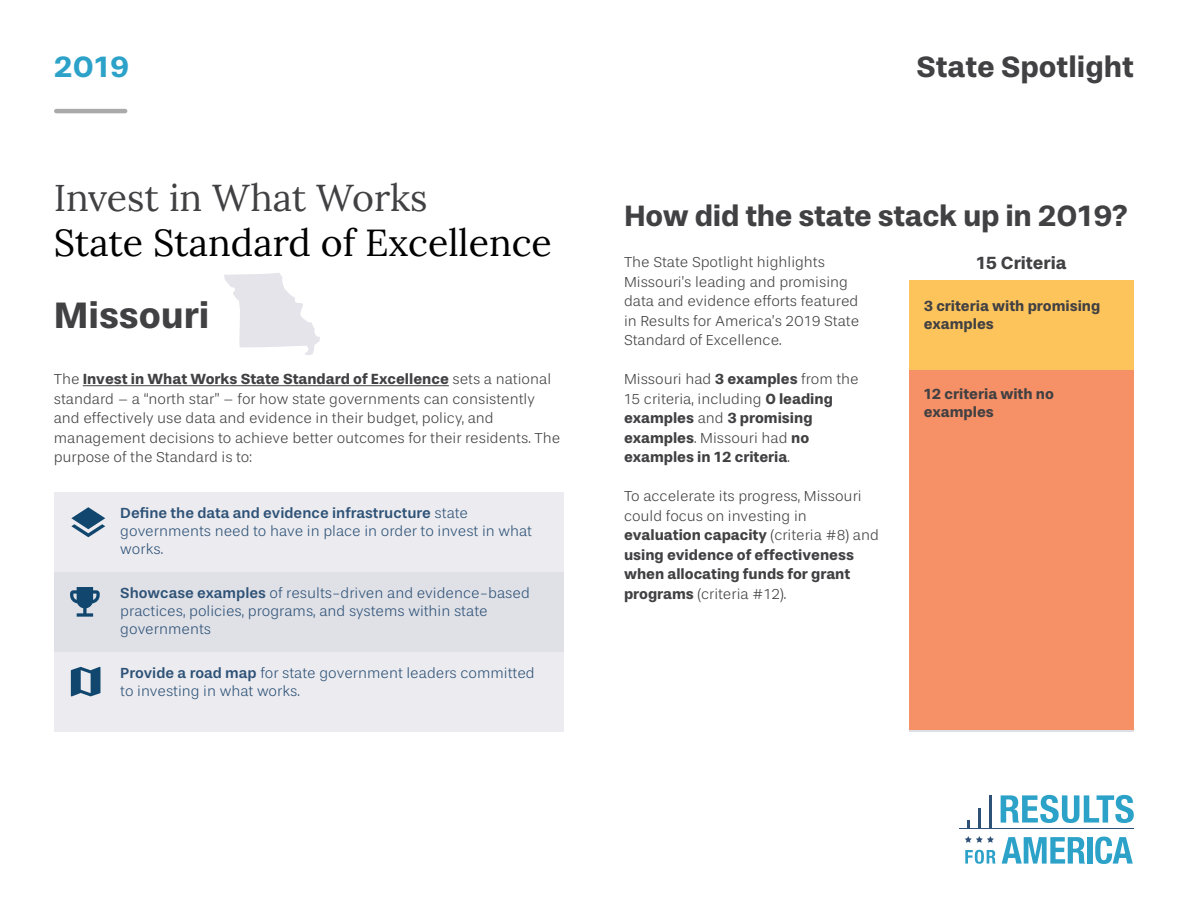
<style>
.page{position:relative;width:1188px;height:918px;background:#fff}
.page>*{position:absolute;margin:0;border:0;box-sizing:border-box;transform-origin:0 0}
.t1{font:37.5px "Lora";color:#000}
.t2{font:37.5px "Lora";color:#414042}
.t3{font:700 37.5px "Stevie Sans";color:#414042}
.t4{font:700 30px "Stevie Sans";letter-spacing:-.01em;color:#414042}
.t5{font:700 30px "Stevie Sans";color:#2da2c9}
.t6{font:700 18px "Stevie Sans";color:#414042}
.t7{font:300 15px/19.5px "Stevie Sans";color:#414042}
.t8{font:300 15px/18px "Stevie Sans";color:#2e5277}
.t9{font:700 15px/19.5px "Stevie Sans";color:#414042}
.s1{font-weight:700}
.s2{font-weight:500}
.s3{font-weight:300}
</style>
<div class="page">
<svg style="left:967px;top:820px;width:3px;height:8px"></svg>
<hr style="left:978px;top:809px;width:3px;height:20px;background:#2e5277">
<hr style="left:989px;top:795px;width:3px;height:34px;background:#2e5277">
<hr style="left:959px;top:828px;width:174px;height:1px;background:#2e5277">
<svg style="left:1001px;top:795px;width:133px;height:28px"></svg>
<svg style="left:1002px;top:837px;width:83px;height:27px"></svg>
<div style="left:1087px;top:837px;width:6px;height:27px;background:#2da2c9"></div>
<svg style="left:1095px;top:837px;width:38px;height:27px"></svg>
<svg style="left:965px;top:836px;width:29px;height:7px"></svg>
<svg style="left:965px;top:850px;width:31px;height:14px"></svg>
<hr style="left:83px;top:385px;width:366px;height:1px;background:#414042">
<hr style="left:56px;top:109px;width:69px;height:4px;background:#aaa">
<div style="left:54px;top:492px;width:510px;height:80px;background:#ececf0"></div>
<div style="left:54px;top:652px;width:510px;height:80px;background:#ececf0"></div>
<div style="left:54px;top:572px;width:510px;height:80px;background:#e0e1e7"></div>
<svg style="left:70px;top:587px;width:30px;height:30px"></svg>
<svg style="left:71px;top:667px;width:29px;height:29px"></svg>
<svg style="left:71px;top:507px;width:34px;height:30px"></svg>
<div style="left:909px;top:370px;width:225px;height:360px;background:#f69066"></div>
<div style="left:909px;top:280px;width:225px;height:90px;background:#fec45c"></div>
<svg style="left:224px;top:273px;width:96px;height:82px"></svg>
<h2 class="t5" style="left:54px;top:50px;width:77px">2019</h2>
<h2 class="t4" style="left:917px;top:50px;width:219px">State Spotlight</h2>
<h1 class="t2" style="left:54px;top:169px;width:375px">Invest in What Works</h1>
<h1 class="t1" style="left:54px;top:214px;width:500px">State Standard of Excellence</h1>
<h1 class="t3" style="left:54px;top:295px;width:157px">Missouri</h1>
<p class="t7" style="left:54px;top:370px;width:508px">The <span class="s1">Invest in What Works State Standard of Excellence</span> sets a national standard – a “north star” – for how state governments can consistently and effectively use data and evidence in their budget, policy, and management decisions to achieve better outcomes for their residents. The purpose of the Standard is to:</p>
<p class="t8" style="left:120px;top:505px;width:413px"><span class="s2">Define the data and evidence infrastructure</span> state governments need to have in place in order to invest in what works.</p>
<p class="t8" style="left:120px;top:585px;width:411px"><span class="s2">Showcase examples</span> of results-driven and evidence-based practices, policies, programs, and systems within state governments</p>
<p class="t8" style="left:120px;top:665px;width:416px"><span class="s2">Provide a road map</span> for state government leaders committed to investing in what works.</p>
<h2 class="t4" style="left:624px;top:200px;width:506px">How did the state stack up in 2019?</h2>
<p class="t7" style="left:624px;top:253px;width:237px">The State Spotlight highlights<br>Missouri’s leading and promising data and evidence efforts featured in Results for America’s 2019 State<br>Standard of Excellence.</p>
<p class="t9" style="left:624px;top:370px;width:236px"><span class="s3">Missouri had</span> 3 examples <span class="s3">from the<br>15 criteria, including</span> 0 leading examples <span class="s3">and</span> 3 promising examples<span class="s3">. Missouri had</span> no examples in 12 criteria<span class="s3">.</span></p>
<p class="t7" style="left:624px;top:487px;width:256px">To accelerate its progress, Missouri could focus on investing in <span class="s1">evaluation capacity</span> (criteria #8) and <span class="s1">using evidence of effectiveness when allocating funds for grant programs</span> (criteria #12).</p>
<p class="t6" style="left:976px;top:254px;width:92px">15 Criteria</p>
<p class="t9" style="left:924px;top:298px;width:178px;line-height:18px">3 criteria with promising examples</p>
<p class="t9" style="left:924px;top:386px;width:132px;line-height:18px">12 criteria with no examples</p>
</div>
